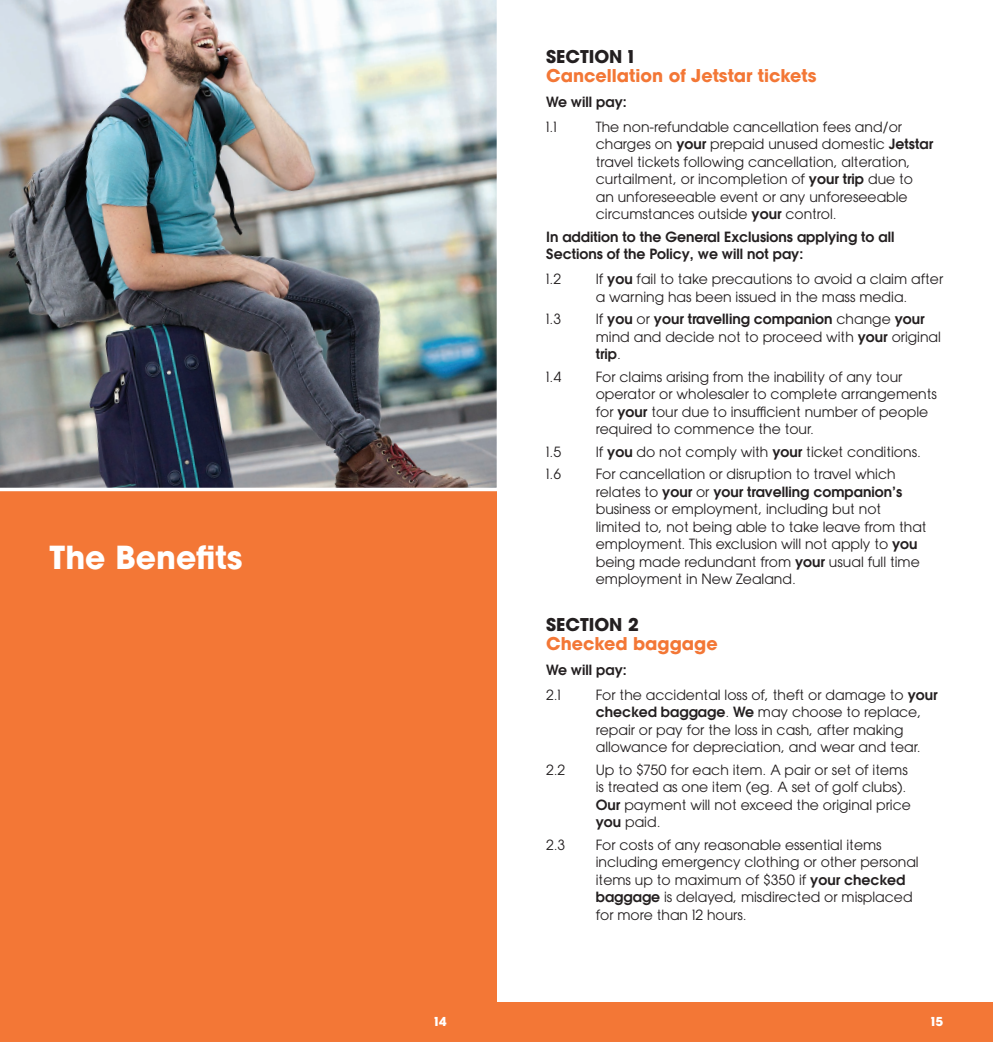
<style>
.page{position:relative;width:993px;height:1042px;background:#fff}
.page>*{position:absolute;margin:0;border:0;box-sizing:border-box;transform-origin:0 0}
.Main_Header{font:31.5px "ITC Avant Garde Std JQB";color:#fff}
.Section_Header{font:17.5px/19.2px "ITC Avant Garde Std JQB";color:#f37736}
.Indent_copy_Extended{font:14px/17.5px "ITC Avant Garde Std JQ Bk";color:#231f20}
.body_copy{font:14px/17.5px "ITC Avant Garde Pro JQD";color:#231f20}
.t1{font:12.25px "ITC Avant Garde Std JQB";color:#fff}
.s1{color:#231f20}
.s2{font-family:"ITC Avant Garde Pro JQD"}
</style>
<div class="page">
<div style="left:0;top:1002px;width:511px;height:40px;background:#f37736"></div>
<div style="left:481px;top:1002px;width:511px;height:40px;background:#f37736"></div>
<div style="left:0;top:69px;width:497px;height:937px;background:#f37736"></div>
<img style="left:0;top:0;width:497px;height:492px">
<p class="Main_Header" style="left:50px;top:530px;width:194px">The Benefits</p>
<p class="Section_Header" style="left:546px;top:45px;width:272px"><span class="s1">SECTION 1<br></span>Cancellation of Jetstar tickets</p>
<p class="body_copy" style="left:546px;top:93px;width:82px">We will pay:</p>
<p class="Indent_copy_Extended" style="left:546px;top:117px;width:12px">1.1</p>
<p class="Indent_copy_Extended" style="left:595px;top:117px;width:339px">The non-refundable cancellation fees and/or charges on <span class="s2">your</span> prepaid unused domestic <span class="s2">Jetstar </span>travel tickets following cancellation, alteration, curtailment, or incompletion of <span class="s2">your trip</span> due to an unforeseeable event or any unforeseeable circumstances outside <span class="s2">your</span> control.</p>
<p class="body_copy" style="left:546px;top:228px;width:349px">In addition to the General Exclusions applying to all<br>Sections of the Policy, we will not pay:</p>
<p class="Indent_copy_Extended" style="left:546px;top:269px;width:16px">1.2</p>
<p class="Indent_copy_Extended" style="left:595px;top:269px;width:349px">If <span class="s2">you</span> fail to take precautions to avoid a claim after a warning has been issued in the mass media.</p>
<p class="Indent_copy_Extended" style="left:546px;top:309px;width:17px">1.3</p>
<p class="Indent_copy_Extended" style="left:595px;top:309px;width:346px">If <span class="s2">you</span> or <span class="s2">your travelling companion</span> change <span class="s2">your </span>mind and decide not to proceed with <span class="s2">your</span> original <span class="s2">trip</span>.</p>
<p class="Indent_copy_Extended" style="left:546px;top:367px;width:17px">1.4</p>
<p class="Indent_copy_Extended" style="left:595px;top:367px;width:342px">For claims arising from the inability of any tour operator or wholesaler to complete arrangements for <span class="s2">your</span> tour due to insufficient number of people required to commence the tour.</p>
<p class="Indent_copy_Extended" style="left:546px;top:442px;width:17px">1.5</p>
<p class="Indent_copy_Extended" style="left:595px;top:442px;width:326px">If <span class="s2">you</span> do not comply with <span class="s2">your</span> ticket conditions.</p>
<p class="Indent_copy_Extended" style="left:546px;top:464px;width:17px">1.6</p>
<p class="Indent_copy_Extended" style="left:595px;top:464px;width:332px">For cancellation or disruption to travel which relates to <span class="s2">your</span> or <span class="s2">your travelling companion’s </span>business or employment, including but not limited to, not being able to take leave from that employment. This exclusion will not apply to <span class="s2">you </span>being made redundant from <span class="s2">your</span> usual full time employment in New Zealand.</p>
<p class="Section_Header" style="left:546px;top:613px;width:173px"><span class="s1">SECTION 2<br></span>Checked baggage</p>
<p class="body_copy" style="left:546px;top:661px;width:82px">We will pay:</p>
<p class="Indent_copy_Extended" style="left:546px;top:685px;width:16px">2.1</p>
<p class="Indent_copy_Extended" style="left:595px;top:685px;width:343px">For the accidental loss of, theft or damage to <span class="s2">your checked baggage</span>. <span class="s2">We</span> may choose to replace, repair or pay for the loss in cash, after making allowance for depreciation, and wear and tear.</p>
<p class="Indent_copy_Extended" style="left:546px;top:760px;width:21px">2.2</p>
<p class="Indent_copy_Extended" style="left:595px;top:760px;width:316px">Up to $750 for each item. A pair or set of items is treated as one item (eg. A set of golf clubs).<br><span class="s2">Our</span> payment will not exceed the original price <span class="s2">you</span> paid.</p>
<p class="Indent_copy_Extended" style="left:546px;top:835px;width:21px">2.3</p>
<p class="Indent_copy_Extended" style="left:595px;top:835px;width:324px">For costs of any reasonable essential items including emergency clothing or other personal items up to maximum of $350 if <span class="s2">your checked baggage</span> is delayed, misdirected or misplaced for more than 12 hours.</p>
<p class="t1" style="left:434px;top:1011px;width:14px">14</p>
<p class="t1" style="left:930px;top:1011px;width:14px">15</p>
</div>
